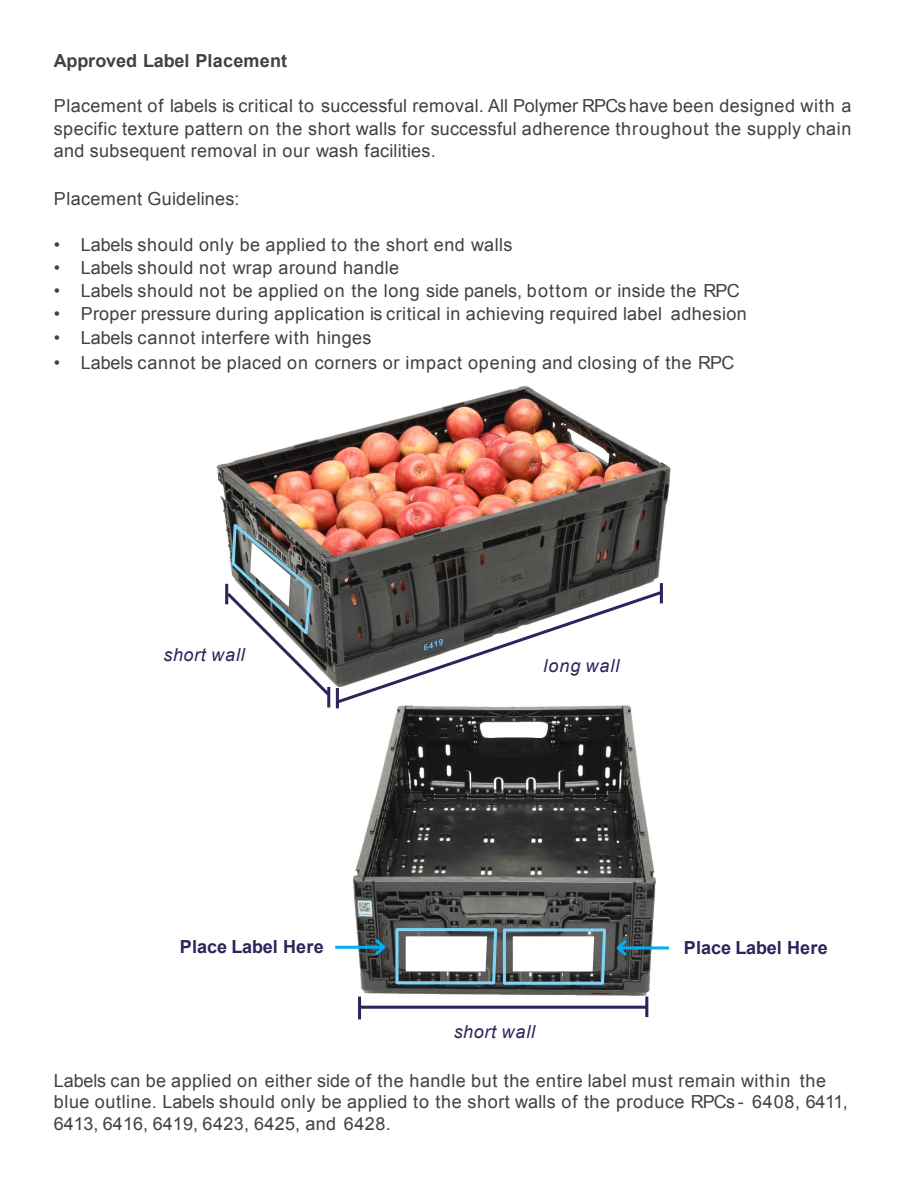
<style>
.page{position:relative;width:918px;height:1188px;background:#fff}
.page>*{position:absolute;margin:0;border:0;box-sizing:border-box;transform-origin:0 0}
.t1{font:18px/22.4px "Arial";letter-spacing:.025em;color:#414042;text-align:justify}
.t2{font:700 18px "Arial";color:#2a255b}
.t3{font:italic 18px "Arial";letter-spacing:.045em;color:#2a255b}
.t4{font:700 18px "Arial";color:#414042}
</style>
<div class="page">
<img style="left:351px;top:706px;width:305px;height:289px">
<img style="left:217px;top:386px;width:454px;height:135px">
<hr style="left:327px;top:687px;width:3px;height:20px;background:#2a255b">
<hr style="left:336px;top:688px;width:3px;height:20px;background:#2a255b">
<hr style="left:360px;top:1006px;width:287px;height:3px;background:#2a255b">
<hr style="left:645px;top:997px;width:3px;height:20px;background:#2a255b">
<hr style="left:358px;top:997px;width:3px;height:22px;background:#2a255b">
<hr style="left:618px;top:946px;width:51px;height:3px;background:#00b0f0">
<svg style="left:614px;top:936px;width:16px;height:23px"></svg>
<hr style="left:335px;top:946px;width:49px;height:3px;background:#00b0f0">
<svg style="left:372px;top:936px;width:16px;height:23px"></svg>
<svg style="left:225px;top:521px;width:440px;height:185px"></svg>
<hr style="left:225px;top:584px;width:3px;height:20px;background:#2a255b">
<svg style="left:394px;top:927px;width:214px;height:59px"></svg>
<p class="t4" style="left:54px;top:49px;width:235px">Approved Label Placement</p>
<p class="t1" style="left:54px;top:95px;width:799px">Placement of labels is critical to successful removal. All Polymer RPCs have been designed with a specific texture pattern on the short walls for successful adherence throughout the supply chain and subsequent removal in our wash facilities.</p>
<p class="t1" style="left:54px;top:187px;width:187px">Placement Guidelines:</p>
<p class="t1" style="left:54px;top:233px;width:460px">• Labels should only be applied to the short end walls</p>
<p class="t1" style="left:54px;top:256px;width:347px">• Labels should not wrap around handle</p>
<p class="t1" style="left:54px;top:279px;width:687px">• Labels should not be applied on the long side panels, bottom or inside the RPC</p>
<p class="t1" style="left:54px;top:303px;width:694px">• Proper pressure during application is critical in achieving required label adhesion</p>
<p class="t1" style="left:54px;top:327px;width:319px">• Labels cannot interfere with hinges</p>
<p class="t1" style="left:54px;top:352px;width:682px">• Labels cannot be placed on corners or impact opening and closing of the RPC</p>
<p class="t3" style="left:163px;top:643px;width:83px">short wall</p>
<p class="t3" style="left:544px;top:654px;width:77px">long wall</p>
<p class="t2" style="left:180px;top:935px;width:145px">Place Label Here</p>
<p class="t2" style="left:684px;top:936px;width:145px">Place Label Here</p>
<p class="t3" style="left:454px;top:1020px;width:83px">short wall</p>
<p class="t1" style="left:54px;top:1069px;width:774px">Labels can be applied on either side of the handle but the entire label must remain within the</p>
<p class="t1" style="left:54px;top:1090px;width:795px">blue outline. Labels should only be applied to the short walls of the produce RPCs - 6408, 6411,<br>6413, 6416, 6419, 6423, 6425, and 6428.</p>
</div>
